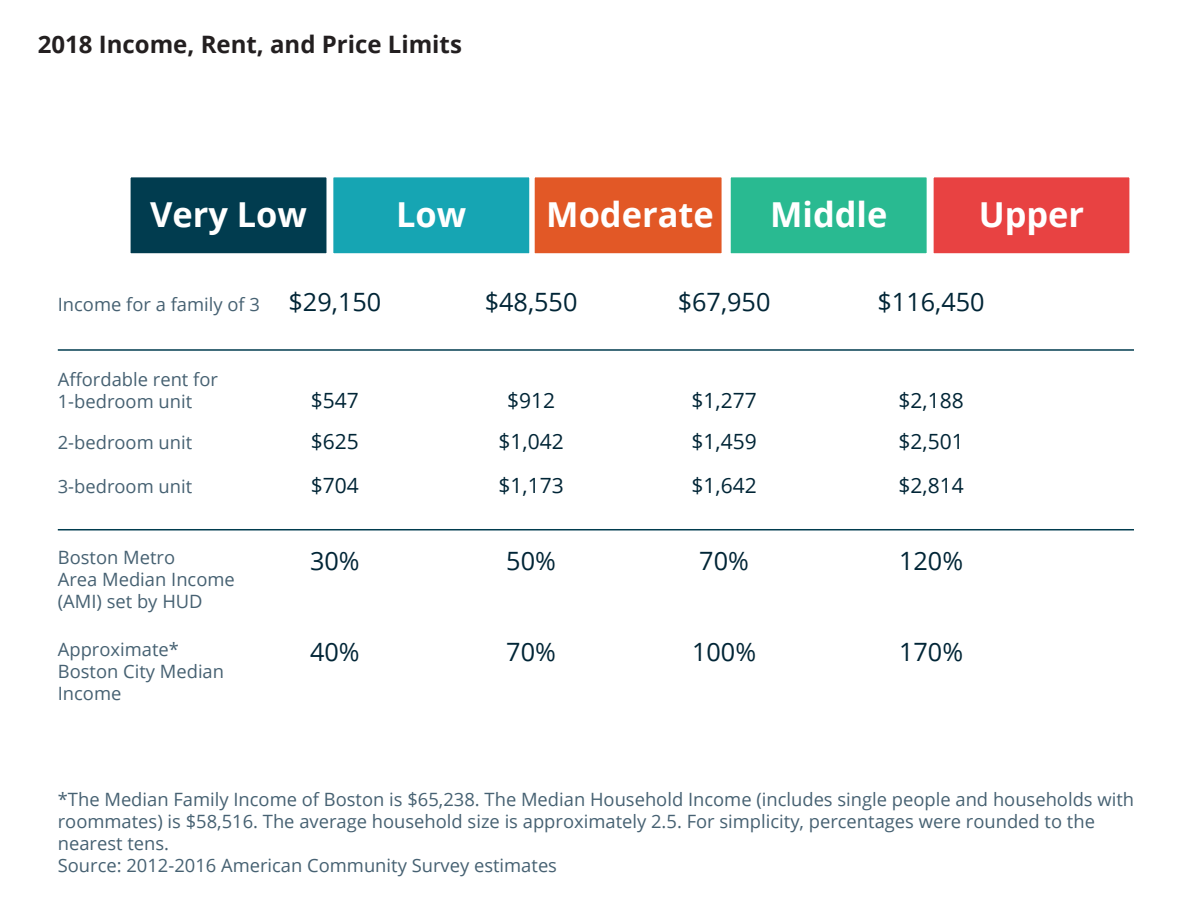
<style>
.page{position:relative;width:1188px;height:918px;background:#fff}
.page>*{position:absolute;margin:0;border:0;box-sizing:border-box;transform-origin:0 0}
.Subheader_copy{font:700 34.35px "Open Sans";color:#fff}
.Body_Text__no_before{font:25.2px "Open Sans";color:#002536}
.t1{font:700 24px "Open Sans";color:#231f20}
.Body_Text__no_before-2{font:21px "Open Sans";color:#002536}
.Text_-_8_copy{font:18.3px/22px "Open Sans";color:#466172}
</style>
<div class="page">
<div style="left:126px;top:173px;width:205px;height:85px;background:#013c4f;border:5px solid #fff"></div>
<div style="left:329px;top:173px;width:205px;height:85px;background:#16a5b3;border:5px solid #fff"></div>
<div style="left:530px;top:173px;width:196px;height:85px;background:#e25826;border:5px solid #fff"></div>
<div style="left:726px;top:173px;width:205px;height:85px;background:#29ba91;border:5px solid #fff"></div>
<div style="left:929px;top:173px;width:205px;height:85px;background:#e84242;border:5px solid #fff"></div>
<hr style="left:58px;top:529px;width:1076px;height:1px;background:#013c4f">
<hr style="left:58px;top:349px;width:1076px;height:2px;background:#013c4f">
<p class="t1" style="left:38px;top:27px;width:426px">2018 Income, Rent, and Price Limits</p>
<p class="Subheader_copy" style="left:150px;top:190px;width:159px">Very Low</p>
<p class="Subheader_copy" style="left:396px;top:190px;width:72px">Low</p>
<p class="Subheader_copy" style="left:546px;top:190px;width:169px">Moderate</p>
<p class="Subheader_copy" style="left:770px;top:190px;width:119px">Middle</p>
<p class="Subheader_copy" style="left:979px;top:190px;width:107px">Upper</p>
<p class="Text_-_8_copy" style="left:58px;top:293px;width:204px">Income for a family of 3</p>
<p class="Text_-_8_copy" style="left:58px;top:368px;width:162px">Affordable rent for<br>1-bedroom unit</p>
<p class="Text_-_8_copy" style="left:58px;top:431px;width:136px">2-bedroom unit</p>
<p class="Text_-_8_copy" style="left:58px;top:475px;width:136px">3-bedroom unit</p>
<p class="Text_-_8_copy" style="left:58px;top:546px;width:119px">Boston Metro</p>
<p class="Text_-_8_copy" style="left:58px;top:568px;width:178px">Area Median Income (AMI) set by HUD</p>
<p class="Text_-_8_copy" style="left:58px;top:638px;width:123px">Approximate*</p>
<p class="Text_-_8_copy" style="left:58px;top:660px;width:168px">Boston City Median</p>
<p class="Text_-_8_copy" style="left:58px;top:682px;width:65px">Income</p>
<p class="Body_Text__no_before" style="left:289px;top:285px;width:94px">$29,150</p>
<p class="Body_Text__no_before-2" style="left:311px;top:386px;width:50px">$547</p>
<p class="Body_Text__no_before-2" style="left:311px;top:427px;width:50px">$625</p>
<p class="Body_Text__no_before-2" style="left:311px;top:471px;width:50px">$704</p>
<p class="Body_Text__no_before" style="left:485px;top:285px;width:94px">$48,550</p>
<p class="Body_Text__no_before" style="left:678px;top:285px;width:94px">$67,950</p>
<p class="Body_Text__no_before" style="left:877px;top:285px;width:109px">$116,450</p>
<p class="Body_Text__no_before-2" style="left:507px;top:386px;width:50px">$912</p>
<p class="Body_Text__no_before-2" style="left:499px;top:427px;width:67px">$1,042</p>
<p class="Body_Text__no_before-2" style="left:499px;top:471px;width:67px">$1,173</p>
<p class="Body_Text__no_before-2" style="left:692px;top:386px;width:67px">$1,277</p>
<p class="Body_Text__no_before-2" style="left:692px;top:427px;width:67px">$1,459</p>
<p class="Body_Text__no_before-2" style="left:692px;top:471px;width:67px">$1,642</p>
<p class="Body_Text__no_before-2" style="left:899px;top:386px;width:67px">$2,188</p>
<p class="Body_Text__no_before-2" style="left:899px;top:427px;width:67px">$2,501</p>
<p class="Body_Text__no_before-2" style="left:899px;top:471px;width:67px">$2,814</p>
<p class="Body_Text__no_before" style="left:310px;top:543px;width:51px">30%</p>
<p class="Body_Text__no_before" style="left:506px;top:543px;width:51px">50%</p>
<p class="Body_Text__no_before" style="left:699px;top:543px;width:51px">70%</p>
<p class="Body_Text__no_before" style="left:899px;top:543px;width:66px">120%</p>
<p class="Body_Text__no_before" style="left:310px;top:635px;width:51px">40%</p>
<p class="Body_Text__no_before" style="left:506px;top:635px;width:51px">70%</p>
<p class="Body_Text__no_before" style="left:692px;top:635px;width:66px">100%</p>
<p class="Body_Text__no_before" style="left:899px;top:635px;width:66px">170%</p>
<p class="Text_-_8_copy" style="left:58px;top:788px;width:1078px">*The Median Family Income of Boston is $65,238. The Median Household Income (includes single people and households with roommates) is $58,516. The average household size is approximately 2.5. For simplicity, percentages were rounded to the nearest tens.</p>
<p class="Text_-_8_copy" style="left:58px;top:854px;width:501px">Source: 2012-2016 American Community Survey estimates</p>
</div>
